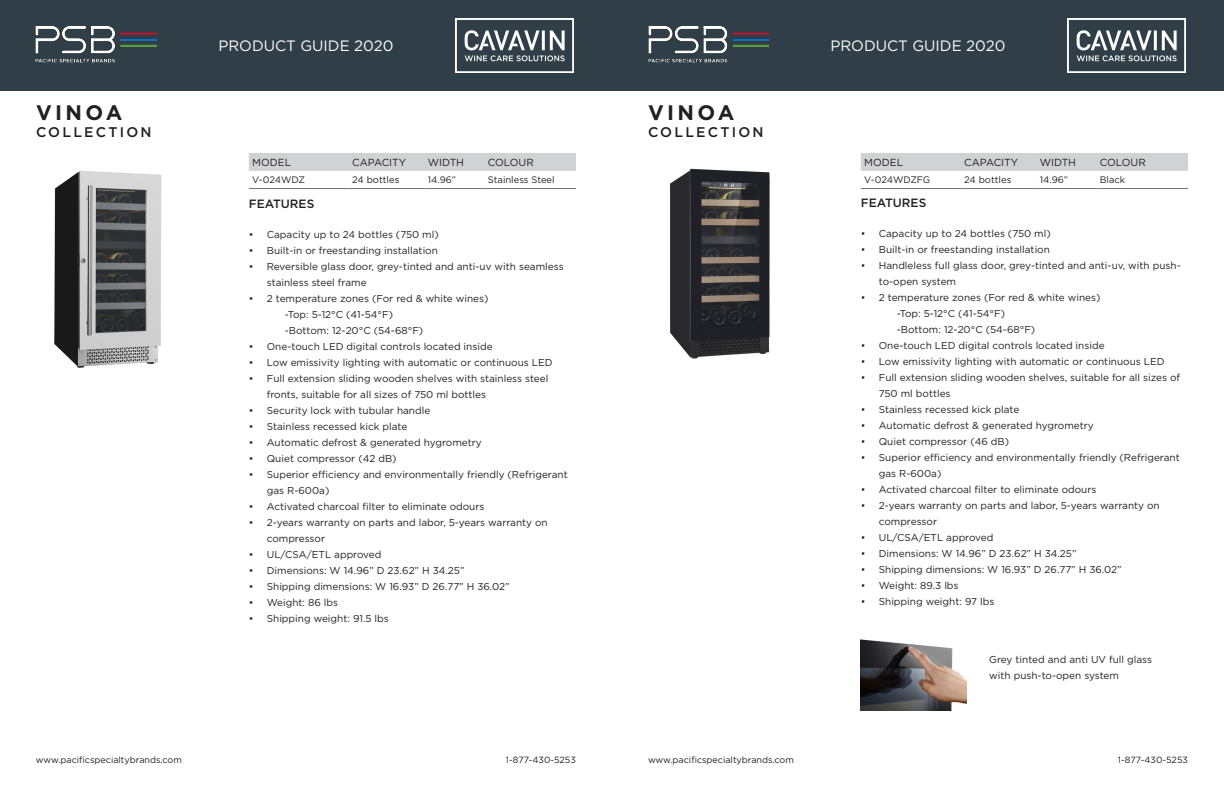
<style>
.page{position:relative;width:1224px;height:792px;background:#fff}
.page>*{position:absolute;margin:0;border:0;box-sizing:border-box;transform-origin:0 0}
.t1{font:700 21px "Gotham";letter-spacing:.16em;color:#231f20}
.t2{font:15px "Gotham";color:#fff}
.t3{font:500 14px "Gotham";letter-spacing:.16em;color:#231f20}
.t4{font:500 12px "Gotham";color:#231f20}
.t5{font:10.3px "Gotham";color:#231f20}
.t6{font:10px/16px "Gotham";color:#231f20}
.t7{font:9.4px "Gotham";color:#231f20}
.t8{font:9px "Gotham";color:#231f20}
</style>
<div class="page">
<div style="left:0;top:0;width:1224px;height:91px;background:#303e47"></div>
<img style="left:36px;top:27px;width:121px;height:36px">
<img style="left:455px;top:18px;width:119px;height:55px">
<div style="left:249px;top:153px;width:327px;height:18px;background:#d1d2d4"></div>
<hr style="left:249px;top:188px;width:100px;height:1px;background:#717275">
<hr style="left:349px;top:188px;width:75px;height:1px;background:#717275">
<hr style="left:424px;top:188px;width:60px;height:1px;background:#717275">
<hr style="left:484px;top:188px;width:92px;height:1px;background:#717275">
<img style="left:54px;top:170px;width:108px;height:198px">
<img style="left:670px;top:168px;width:100px;height:191px">
<img style="left:648px;top:27px;width:121px;height:36px">
<img style="left:1067px;top:18px;width:119px;height:55px">
<div style="left:861px;top:153px;width:327px;height:18px;background:#d1d2d4"></div>
<hr style="left:861px;top:188px;width:100px;height:1px;background:#717275">
<hr style="left:961px;top:188px;width:75px;height:1px;background:#717275">
<hr style="left:1036px;top:188px;width:60px;height:1px;background:#717275">
<hr style="left:1096px;top:188px;width:92px;height:1px;background:#717275">
<img style="left:861px;top:639px;width:105px;height:72px">
<p class="t2" style="left:218px;top:36px;width:177px">PRODUCT GUIDE 2020</p>
<p class="t2" style="left:830px;top:36px;width:177px">PRODUCT GUIDE 2020</p>
<p class="t1" style="left:36px;top:98px;width:88px">VINOA</p>
<p class="t3" style="left:36px;top:122px;width:117px">COLLECTION</p>
<p class="t1" style="left:648px;top:98px;width:88px">VINOA</p>
<p class="t3" style="left:648px;top:122px;width:117px">COLLECTION</p>
<p class="t5" style="left:252px;top:156px;width:40px">MODEL</p>
<p class="t5" style="left:352px;top:156px;width:56px">CAPACITY</p>
<p class="t5" style="left:428px;top:156px;width:38px">WIDTH</p>
<p class="t5" style="left:488px;top:156px;width:47px">COLOUR</p>
<p class="t7" style="left:252px;top:174px;width:54px">V-024WDZ</p>
<p class="t7" style="left:352px;top:174px;width:49px">24 bottles</p>
<p class="t7" style="left:428px;top:174px;width:30px">14.96”</p>
<p class="t7" style="left:488px;top:174px;width:68px">Stainless Steel</p>
<p class="t4" style="left:249px;top:196px;width:67px">FEATURES</p>
<p class="t6" style="left:249px;top:226px;width:191px">• Capacity up to 24 bottles (750 ml)</p>
<p class="t6" style="left:249px;top:242px;width:191px">• Built-in or freestanding installation</p>
<p class="t6" style="left:267px;top:258px;width:298px;text-indent:-18px">• Reversible glass door, grey-tinted and anti-uv with seamless stainless steel frame</p>
<p class="t6" style="left:249px;top:290px;width:241px">• 2 temperature zones (For red &amp; white wines)</p>
<p class="t6" style="left:285px;top:306px;width:110px">-Top: 5-12°C (41-54°F)</p>
<p class="t6" style="left:285px;top:322px;width:140px">-Bottom: 12-20°C (54-68°F)</p>
<p class="t6" style="left:249px;top:338px;width:245px">• One-touch LED digital controls located inside</p>
<p class="t6" style="left:249px;top:354px;width:305px">• Low emissivity lighting with automatic or continuous LED</p>
<p class="t6" style="left:267px;top:370px;width:283px;text-indent:-18px">• Full extension sliding wooden shelves with stainless steel fronts, suitable for all sizes of 750 ml bottles</p>
<p class="t6" style="left:249px;top:402px;width:183px">• Security lock with tubular handle</p>
<p class="t6" style="left:249px;top:418px;width:160px">• Stainless recessed kick plate</p>
<p class="t6" style="left:249px;top:434px;width:234px">• Automatic defrost &amp; generated hygrometry</p>
<p class="t6" style="left:249px;top:450px;width:149px">• Quiet compressor (42 dB)</p>
<p class="t6" style="left:267px;top:466px;width:302px;text-indent:-18px">• Superior efficiency and environmentally friendly (Refrigerant gas R-600a)</p>
<p class="t6" style="left:249px;top:498px;width:237px">• Activated charcoal filter to eliminate odours</p>
<p class="t6" style="left:267px;top:514px;width:283px;text-indent:-18px">• 2-years warranty on parts and labor, 5-years warranty on compressor</p>
<p class="t6" style="left:249px;top:546px;width:134px">• UL/CSA/ETL approved</p>
<p class="t6" style="left:249px;top:562px;width:217px">• Dimensions: W 14.96” D 23.62” H 34.25”</p>
<p class="t6" style="left:249px;top:578px;width:262px">• Shipping dimensions: W 16.93” D 26.77” H 36.02”</p>
<p class="t6" style="left:249px;top:594px;width:91px">• Weight: 86 lbs</p>
<p class="t6" style="left:249px;top:610px;width:142px">• Shipping weight: 91.5 lbs</p>
<p class="t5" style="left:864px;top:156px;width:40px">MODEL</p>
<p class="t5" style="left:964px;top:156px;width:56px">CAPACITY</p>
<p class="t5" style="left:1040px;top:156px;width:38px">WIDTH</p>
<p class="t5" style="left:1100px;top:156px;width:47px">COLOUR</p>
<p class="t7" style="left:864px;top:174px;width:68px">V-024WDZFG</p>
<p class="t7" style="left:964px;top:174px;width:49px">24 bottles</p>
<p class="t7" style="left:1040px;top:174px;width:30px">14.96”</p>
<p class="t7" style="left:1100px;top:174px;width:27px">Black</p>
<p class="t4" style="left:861px;top:195px;width:67px">FEATURES</p>
<p class="t6" style="left:861px;top:225px;width:191px">• Capacity up to 24 bottles (750 ml)</p>
<p class="t6" style="left:861px;top:241px;width:191px">• Built-in or freestanding installation</p>
<p class="t6" style="left:879px;top:257px;width:303px;text-indent:-18px">• Handleless full glass door, grey-tinted and anti-uv, with push&shy;to-open system</p>
<p class="t6" style="left:861px;top:289px;width:241px">• 2 temperature zones (For red &amp; white wines)</p>
<p class="t6" style="left:897px;top:305px;width:110px">-Top: 5-12°C (41-54°F)</p>
<p class="t6" style="left:897px;top:321px;width:140px">-Bottom: 12-20°C (54-68°F)</p>
<p class="t6" style="left:861px;top:337px;width:245px">• One-touch LED digital controls located inside</p>
<p class="t6" style="left:861px;top:353px;width:305px">• Low emissivity lighting with automatic or continuous LED</p>
<p class="t6" style="left:879px;top:369px;width:303px;text-indent:-18px">• Full extension sliding wooden shelves, suitable for all sizes of<br>750 ml bottles</p>
<p class="t6" style="left:861px;top:401px;width:160px">• Stainless recessed kick plate</p>
<p class="t6" style="left:861px;top:417px;width:234px">• Automatic defrost &amp; generated hygrometry</p>
<p class="t6" style="left:861px;top:433px;width:150px">• Quiet compressor (46 dB)</p>
<p class="t6" style="left:879px;top:449px;width:302px;text-indent:-18px">• Superior efficiency and environmentally friendly (Refrigerant gas R-600a)</p>
<p class="t6" style="left:861px;top:481px;width:237px">• Activated charcoal filter to eliminate odours</p>
<p class="t6" style="left:879px;top:497px;width:283px;text-indent:-18px">• 2-years warranty on parts and labor, 5-years warranty on compressor</p>
<p class="t6" style="left:861px;top:529px;width:134px">• UL/CSA/ETL approved</p>
<p class="t6" style="left:861px;top:545px;width:217px">• Dimensions: W 14.96” D 23.62” H 34.25”</p>
<p class="t6" style="left:861px;top:561px;width:262px">• Shipping dimensions: W 16.93” D 26.77” H 36.02”</p>
<p class="t6" style="left:861px;top:577px;width:99px">• Weight: 89.3 lbs</p>
<p class="t6" style="left:861px;top:593px;width:135px">• Shipping weight: 97 lbs</p>
<p class="t6" style="left:989px;top:651px;width:164px">Grey tinted and anti UV full glass with push-to-open system</p>
<p class="t8" style="left:36px;top:754px;width:147px">www.pacificspecialtybrands.com</p>
<p class="t8" style="left:506px;top:754px;width:72px">1-877-430-5253</p>
<p class="t8" style="left:648px;top:754px;width:147px">www.pacificspecialtybrands.com</p>
<p class="t8" style="left:1118px;top:754px;width:72px">1-877-430-5253</p>
</div>
